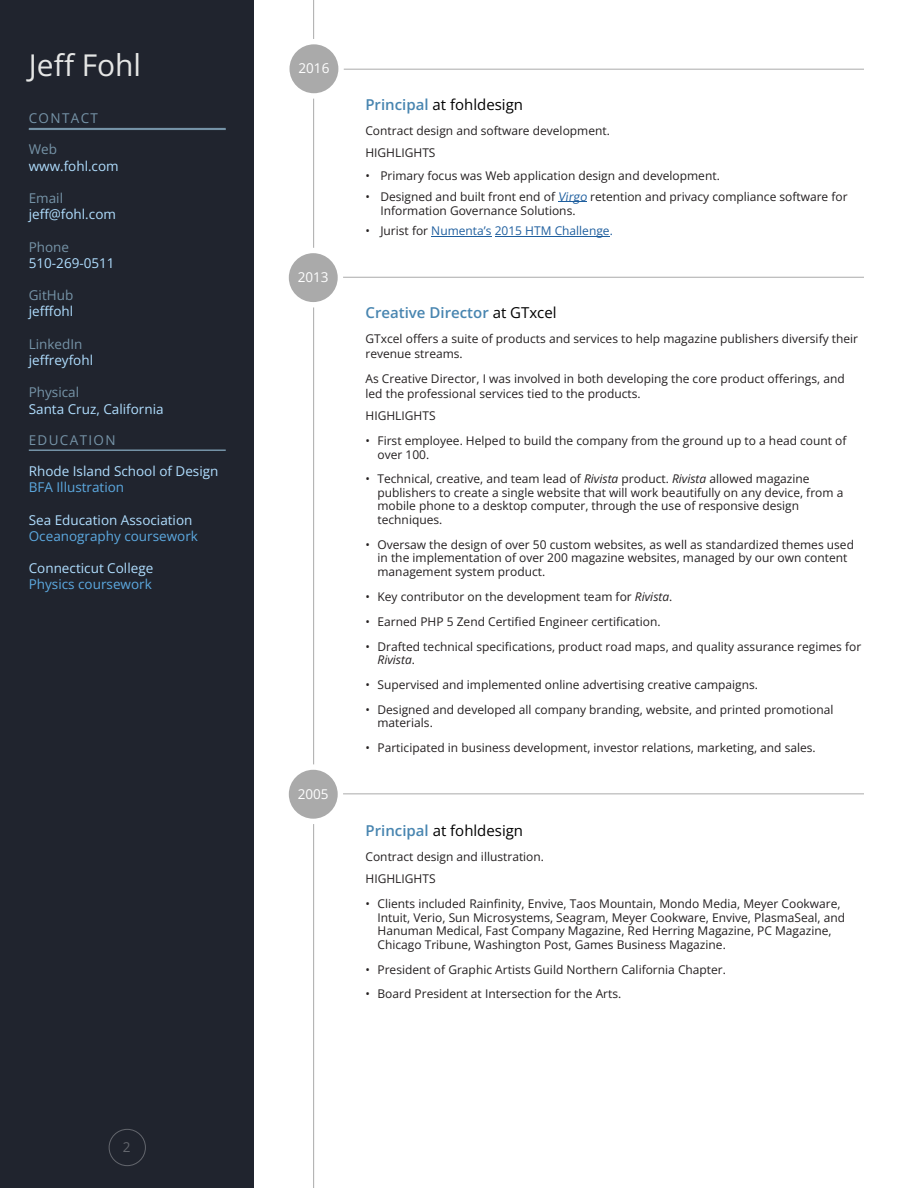
<style>
.page{position:relative;width:918px;height:1188px;background:#fff}
.page>*{position:absolute;margin:0;border:0;box-sizing:border-box;transform-origin:0 0}
.t1{font:30px "Open Sans";color:#e5e6e5}
.t2{font:15px "Open Sans";color:#000}
.t3{font:600 15px "Open Sans Roman";color:#4885b0}
.t4{font:13.5px "Open Sans";color:#b0deff}
.t5{font:13.5px "Open Sans";color:#5ca9e0}
.t6{font:13.5px "Open Sans";color:#7694a8}
.t7{font:13.5px "Open Sans";letter-spacing:.1em;color:#7694a8}
.t8{font:13.5px "Open Sans";color:#fff}
.t9{font:13.5px "Open Sans";color:#63666d}
.t10{font:12px "Open Sans";color:#231f20}
.t11{font:12px "Open Sans";color:#1e5e9e}
.t12{font:italic 12px "Open Sans";color:#231f20}
.s1{font-family:"Open Sans Roman";font-weight:600;color:#4885b0}
.s2{color:#1e5e9e}
.s3{color:#231f20}
.s4{color:#205e9e}
.s5{font-family:"Open Sans";font-weight:400;color:#000}
.s6{font-style:italic}
.s7{font-style:normal}
</style>
<div class="page">
<div style="left:0;top:0;width:254px;height:1188px;background:#20242e"></div>
<hr style="left:29px;top:128px;width:197px;height:1px;background:#7694a8">
<hr style="left:29px;top:449px;width:197px;height:2px;background:#7694a8">
<div style="left:109px;top:1129px;width:37px;height:37px;border:1px solid #63666d;border-radius:50%"></div>
<hr style="left:29px;top:129px;width:197px;height:1px;background:#7694a8">
<hr style="left:313px;top:0;width:1px;height:1188px;background:#aaa">
<hr style="left:338px;top:793px;width:526px;height:1px;background:#aaa">
<div style="left:283px;top:764px;width:60px;height:60px;background:#fff;border-radius:50%"></div>
<div style="left:289px;top:770px;width:49px;height:49px;background:#aaa;border-radius:50%"></div>
<hr style="left:338px;top:277px;width:526px;height:1px;background:#aaa">
<div style="left:283px;top:248px;width:60px;height:59px;background:#fff;border-radius:50%"></div>
<div style="left:289px;top:253px;width:49px;height:49px;background:#aaa;border-radius:50%"></div>
<svg style="left:558px;top:201px;width:29px;height:1px"></svg>
<hr style="left:431px;top:236px;width:61px;height:1px;background:#1e5e9e">
<hr style="left:495px;top:236px;width:115px;height:1px;background:#1e5e9e">
<hr style="left:338px;top:69px;width:526px;height:1px;background:#aaa">
<div style="left:284px;top:39px;width:60px;height:60px;background:#fff;border-radius:50%"></div>
<div style="left:290px;top:44px;width:48px;height:49px;background:#aaa;border-radius:50%"></div>
<h1 class="t1" style="left:29px;top:44px;width:114px">Jeff Fohl</h1>
<p class="t7" style="left:29px;top:109px;width:71px">CONTACT</p>
<p class="t6" style="left:29px;top:140px;width:30px">Web</p>
<p class="t4" style="left:29px;top:156px;width:91px">www.fohl.com</p>
<p class="t6" style="left:29px;top:189px;width:36px">Email</p>
<p class="t4" style="left:29px;top:205px;width:89px">jeff@fohl.com</p>
<p class="t6" style="left:29px;top:237px;width:42px">Phone</p>
<p class="t4" style="left:29px;top:253px;width:87px">510-269-0511</p>
<p class="t6" style="left:29px;top:286px;width:46px">GitHub</p>
<p class="t4" style="left:29px;top:302px;width:46px">jefffohl</p>
<p class="t6" style="left:29px;top:334px;width:55px">LinkedIn</p>
<p class="t4" style="left:29px;top:351px;width:66px">jeffreyfohl</p>
<p class="t6" style="left:29px;top:383px;width:52px">Physical</p>
<p class="t4" style="left:29px;top:399px;width:136px">Santa Cruz, California</p>
<p class="t7" style="left:29px;top:430px;width:88px">EDUCATION</p>
<p class="t4" style="left:29px;top:462px;width:191px">Rhode Island School of Design</p>
<p class="t5" style="left:29px;top:478px;width:97px">BFA Illustration</p>
<p class="t4" style="left:29px;top:510px;width:165px">Sea Education Association</p>
<p class="t5" style="left:29px;top:526px;width:171px">Oceanography coursework</p>
<p class="t4" style="left:29px;top:559px;width:126px">Connecticut College</p>
<p class="t5" style="left:29px;top:575px;width:124px">Physics coursework</p>
<p class="t9" style="left:123px;top:1137px;width:9px">2</p>
<p class="t8" style="left:299px;top:59px;width:32px">2016</p>
<p class="t8" style="left:298px;top:268px;width:32px">2013</p>
<p class="t8" style="left:298px;top:784px;width:32px">2005</p>
<p class="t2" style="left:365px;top:94px;width:159px"><span class="s1">Principal</span> at fohldesign</p>
<p class="t10" style="left:365px;top:122px;width:246px">Contract design and software development.</p>
<p class="t10" style="left:365px;top:144px;width:72px">HIGHLIGHTS</p>
<p class="t10" style="left:365px;top:167px;width:356px">• Primary focus was Web application design and development.</p>
<p class="t10" style="left:365px;top:188px;width:484px">• Designed and built front end of <span class="s2">Virgo</span>retention and privacy compliance software for</p>
<p class="t10" style="left:380px;top:202px;width:197px">Information Governance Solutions.</p>
<p class="t11" style="left:365px;top:223px;width:249px"><span class="s3">• Jurist for</span> Numenta’s 2015 HTM Challenge<span class="s4">.</span></p>
<p class="t3" style="left:366px;top:302px;width:193px">Creative Director <span class="s5">at GTxcel</span></p>
<p class="t10" style="left:366px;top:330px;width:494px">GTxcel offers a suite of products and services to help magazine publishers diversify their</p>
<p class="t10" style="left:366px;top:345px;width:99px">revenue streams.</p>
<p class="t10" style="left:366px;top:370px;width:481px">As Creative Director, I was involved in both developing the core product offerings, and</p>
<p class="t10" style="left:366px;top:385px;width:277px">led the professional services tied to the products.</p>
<p class="t10" style="left:366px;top:407px;width:72px">HIGHLIGHTS</p>
<p class="t10" style="left:366px;top:432px;width:483px">• First employee. Helped to build the company from the ground up to a head count of</p>
<p class="t10" style="left:378px;top:446px;width:53px">over 100.</p>
<p class="t10" style="left:366px;top:471px;width:446px">• Technical, creative, and team lead of <span class="s6">Rivista</span> product. <span class="s6">Rivista</span> allowed magazine</p>
<p class="t10" style="left:378px;top:484px;width:467px">publishers to create a single website that will work beautifully on any device, from a</p>
<p class="t10" style="left:378px;top:498px;width:423px">mobile phone to a desktop computer, through the use of responsive design</p>
<p class="t10" style="left:378px;top:511px;width:66px">techniques.</p>
<p class="t10" style="left:366px;top:536px;width:490px">• Oversaw the design of over 50 custom websites, as well as standardized themes used</p>
<p class="t10" style="left:378px;top:549px;width:471px">in the implementation of over 200 magazine websites, managed by our own content</p>
<p class="t10" style="left:378px;top:563px;width:169px">management system product.</p>
<p class="t10" style="left:366px;top:588px;width:308px">• Key contributor on the development team for <span class="s6">Rivista</span>.</p>
<p class="t10" style="left:366px;top:613px;width:297px">• Earned PHP 5 Zend Certified Engineer certification.</p>
<p class="t10" style="left:366px;top:638px;width:497px">• Drafted technical specifications, product road maps, and quality assurance regimes for</p>
<p class="t12" style="left:378px;top:651px;width:39px">Rivista<span class="s7">.</span></p>
<p class="t10" style="left:366px;top:676px;width:394px">• Supervised and implemented online advertising creative campaigns.</p>
<p class="t10" style="left:366px;top:701px;width:469px">• Designed and developed all company branding, website, and printed promotional</p>
<p class="t10" style="left:378px;top:714px;width:57px">materials.</p>
<p class="t10" style="left:366px;top:739px;width:452px">• Participated in business development, investor relations, marketing, and sales.</p>
<p class="t2" style="left:366px;top:820px;width:159px"><span class="s1">Principal</span> at fohldesign</p>
<p class="t10" style="left:366px;top:849px;width:180px">Contract design and illustration.</p>
<p class="t10" style="left:366px;top:870px;width:72px">HIGHLIGHTS</p>
<p class="t10" style="left:366px;top:895px;width:477px">• Clients included Rainfinity, Envive, Taos Mountain, Mondo Media, Meyer Cookware,</p>
<p class="t10" style="left:378px;top:909px;width:469px">Intuit, Verio, Sun Microsystems, Seagram, Meyer Cookware, Envive, PlasmaSeal, and</p>
<p class="t10" style="left:378px;top:922px;width:456px">Hanuman Medical, Fast Company Magazine, Red Herring Magazine, PC Magazine,</p>
<p class="t10" style="left:378px;top:936px;width:350px">Chicago Tribune, Washington Post, Games Business Magazine.</p>
<p class="t10" style="left:366px;top:961px;width:362px">• President of Graphic Artists Guild Northern California Chapter.</p>
<p class="t10" style="left:366px;top:986px;width:257px">• Board President at Intersection for the Arts.</p>
</div>
